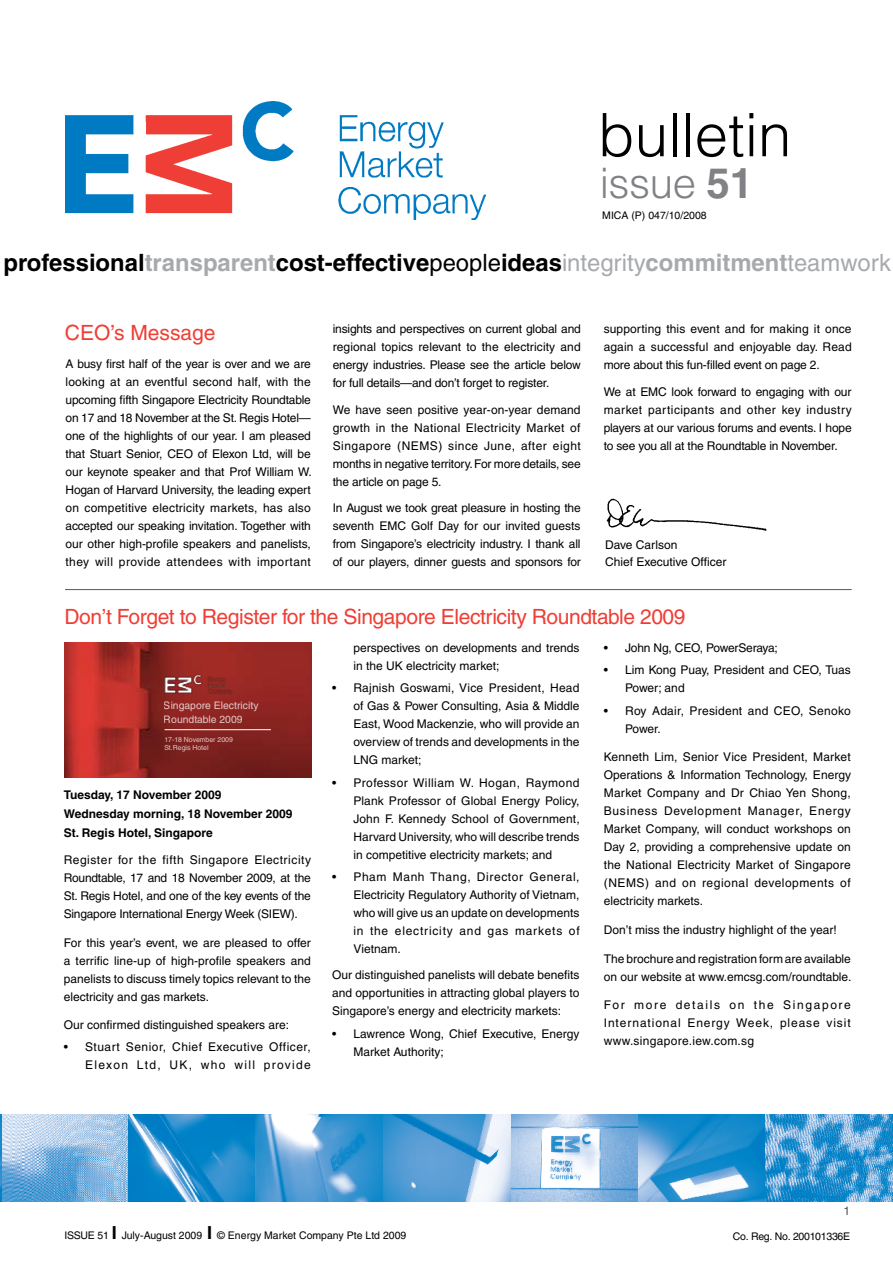
<style>
.page{position:relative;width:893px;height:1263px;background:#fff}
.page>*{position:absolute;margin:0;border:0;box-sizing:border-box;transform-origin:0 0}
.t1{font:300 60px "Helvetica";color:#000}
.t2{font:300 42px "Helvetica";letter-spacing:-.01em;color:#808285}
.t3{font:700 23.85px "Helvetica";color:#000}
.t4{font:21px "Helvetica";letter-spacing:-.02em;color:#ef3e35}
.t5{font:21px "Helvetica";color:#ef3e35}
.t6{font:12px/18px "Helvetica";color:#000;text-align:justify}
.t7{font:700 12px/19px "Helvetica";color:#000}
.t8{font:12px/18px "Helvetica";letter-spacing:.04em;color:#000;text-align:right}
.t9{font:12px/18px "Helvetica";letter-spacing:.02em;color:#000}
.t10{font:12px "Helvetica";color:#58595b}
.t11{font:10.5px "Helvetica";color:#000}
.t12{font:10.5px "Helvetica";letter-spacing:-.025em;color:#000}
.t13{font:10.35px/13px "Helvetica";color:#fff}
.t14{font:6.9px/8.7px "Helvetica";color:#fff}
.s1{font-weight:700}
.s2{color:#a7a9ac}
.s3{font-weight:400}
.s4{font-weight:400;color:#a7a9ac}
.s5{font-weight:700;font-size:18px}
</style>
<div class="page">
<img style="left:65px;top:102px;width:421px;height:118px">
<img style="left:139px;top:102px;width:102px;height:118px">
<hr style="left:65px;top:589px;width:787px;height:1px;background:#58595b">
<img style="left:607px;top:499px;width:159px;height:32px">
<img style="left:638px;top:1114px;width:255px;height:88px">
<img style="left:510px;top:1114px;width:128px;height:88px">
<img style="left:383px;top:1114px;width:127px;height:88px">
<img style="left:255px;top:1114px;width:128px;height:88px">
<img style="left:127px;top:1114px;width:128px;height:88px">
<img style="left:2px;top:1114px;width:125px;height:88px">
<img style="left:0;top:1114px;width:2px;height:88px">
<img style="left:65px;top:643px;width:247px;height:134px">
<img style="left:162px;top:672px;width:73px;height:25px">
<hr style="left:165px;top:729px;width:106px;height:1px;background:#fff">
<h1 class="t1" style="left:598px;top:97px;width:195px">bulletin</h1>
<h2 class="t2" style="left:600px;top:157px;width:155px">issue <span class="s1">51</span></h2>
<p class="t11" style="left:602px;top:209px;width:106px">MICA (P) 047/10/2008</p>
<h3 class="t3" style="left:4px;top:248px;width:889px">professional<span class="s2">transparent</span>cost-effective<span class="s3">people</span>ideas<span class="s4">integrity</span><span class="s2">commitment</span><span class="s4">teamwork</span></h3>
<h3 class="t5" style="left:65px;top:321px;width:152px">CEO’s Message</h3>
<p class="t6" style="left:66px;top:355px;width:248px">A busy first half of the year is over and we are looking at an eventful second half, with the upcoming fifth Singapore Electricity Roundtable on 17 and 18 November at the St. Regis Hotel— one of the highlights of our year. I am pleased that Stuart Senior, CEO of Elexon Ltd, will be our keynote speaker and that Prof William W.<br>Hogan of Harvard University, the leading expert on competitive electricity markets, has also accepted our speaking invitation. Together with our other high-profile speakers and panelists, they will provide attendees with important</p>
<p class="t6" style="left:333px;top:320px;width:250px">insights and perspectives on current global and regional topics relevant to the electricity and energy industries. Please see the article below for full details—and don’t forget to register.</p>
<p class="t6" style="left:333px;top:401px;width:250px">We have seen positive year-on-year demand growth in the National Electricity Market of Singapore (NEMS) since June, after eight months in negative territory. For more details, see the article on page 5.</p>
<p class="t6" style="left:333px;top:499px;width:250px">In August we took great pleasure in hosting the seventh EMC Golf Day for our invited guests from Singapore’s electricity industry. I thank all of our players, dinner guests and sponsors for</p>
<p class="t6" style="left:604px;top:320px;width:250px">supporting this event and for making it once again a successful and enjoyable day. Read more about this fun-filled event on page 2.</p>
<p class="t6" style="left:604px;top:383px;width:250px">We at EMC look forward to engaging with our market participants and other key industry players at our various forums and events. I hope to see you all at the Roundtable in November.</p>
<p class="t6" style="left:605px;top:536px;width:123px;line-height:17.2px">Dave Carlson<br>Chief Executive Officer</p>
<h3 class="t4" style="left:65px;top:604px;width:622px">Don’t Forget to Register for the Singapore Electricity Roundtable 2009</h3>
<p class="t13" style="left:164px;top:699px;width:96px">Singapore Electricity<br>Roundtable 2009</p>
<p class="t14" style="left:164px;top:735px;width:70px">17-18 November 2009<br>St.Regis Hotel</p>
<p class="t7" style="left:64px;top:785px;width:230px">Tuesday, 17 November 2009<br>Wednesday morning, 18 November 2009<br>St. Regis Hotel, Singapore</p>
<p class="t6" style="left:64px;top:851px;width:249px">Register for the fifth Singapore Electricity Roundtable, 17 and 18 November 2009, at the St. Regis Hotel, and one of the key events of the Singapore International Energy Week (SIEW).</p>
<p class="t6" style="left:64px;top:933px;width:249px">For this year’s event, we are pleased to offer a terrific line-up of high-profile speakers and panelists to discuss timely topics relevant to the electricity and gas markets.</p>
<p class="t6" style="left:64px;top:1016px;width:227px">Our confirmed distinguished speakers are:</p>
<p class="t8" style="left:64px;top:1038px;width:249px">• Stuart Senior, Chief Executive Officer,<br>Elexon Ltd, UK, who will provide</p>
<p class="t6" style="left:353px;top:639px;width:228px">perspectives on developments and trends in the UK electricity market;</p>
<p class="t6" style="left:353px;top:679px;width:228px;text-indent:-21px">• Rajnish Goswami, Vice President, Head of Gas &amp; Power Consulting, Asia &amp; Middle East, Wood Mackenzie, who will provide an overview of trends and developments in the LNG market;</p>
<p class="t6" style="left:353px;top:773px;width:228px;text-indent:-21px">• Professor William W. Hogan, Raymond Plank Professor of Global Energy Policy, John F. Kennedy School of Government, Harvard University, who will describe trends in competitive electricity markets; and</p>
<p class="t6" style="left:353px;top:868px;width:228px;text-indent:-21px">• Pham Manh Thang, Director General, Electricity Regulatory Authority of Vietnam, who will give us an update on developments in the electricity and gas markets of Vietnam.</p>
<p class="t6" style="left:332px;top:966px;width:249px">Our distinguished panelists will debate benefits and opportunities in attracting global players to Singapore’s energy and electricity markets:</p>
<p class="t6" style="left:353px;top:1024px;width:228px;text-indent:-21px">• Lawrence Wong, Chief Executive, Energy<br>Market Authority;</p>
<p class="t6" style="left:604px;top:639px;width:176px">• John Ng, CEO, PowerSeraya;</p>
<p class="t6" style="left:625px;top:661px;width:227px;text-indent:-21px">• Lim Kong Puay, President and CEO, Tuas<br>Power; and</p>
<p class="t9" style="left:625px;top:701px;width:227px;text-indent:-21px">• Roy Adair, President and CEO, Senoko<br>Power.</p>
<p class="t6" style="left:604px;top:748px;width:249px">Kenneth Lim, Senior Vice President, Market Operations &amp; Information Technology, Energy Market Company and Dr Chiao Yen Shong, Business Development Manager, Energy Market Company, will conduct workshops on Day 2, providing a comprehensive update on the National Electricity Market of Singapore (NEMS) and on regional developments of electricity markets.</p>
<p class="t6" style="left:604px;top:921px;width:234px">Don’t miss the industry highlight of the year!</p>
<p class="t6" style="left:604px;top:949px;width:249px">The brochure and registration form are available on our website at www.emcsg.com/roundtable.</p>
<p class="t6" style="left:604px;top:996px;width:249px">For more details on the Singapore International Energy Week, please visit www.singapore.iew.com.sg</p>
<p class="t11" style="left:65px;top:1230px;width:343px">ISSUE 51 <span class="s5">I</span> July-August 2009 <span class="s5">I</span> © Energy Market Company Pte Ltd 2009</p>
<p class="t10" style="left:843px;top:1204px;width:8px">1</p>
<p class="t12" style="left:733px;top:1230px;width:119px">Co. Reg. No. 200101336E</p>
</div>
